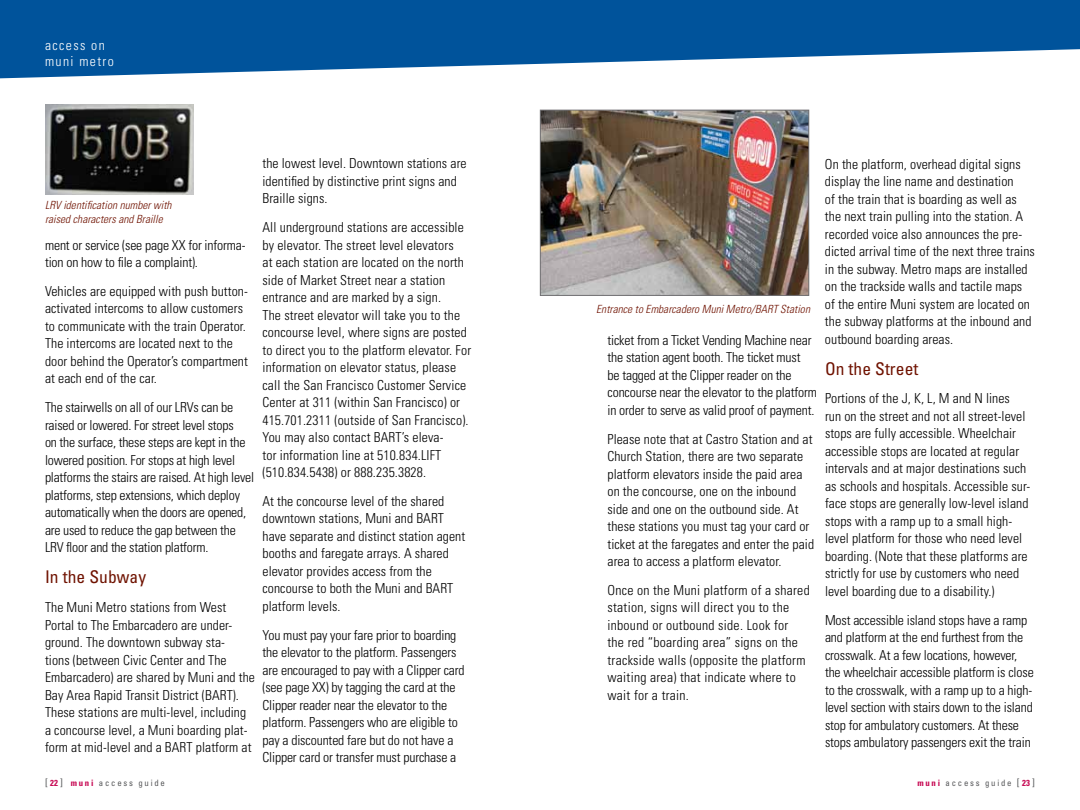
<style>
.page{position:relative;width:1080px;height:810px;background:#fff}
.page>*{position:absolute;margin:0;border:0;box-sizing:border-box;transform-origin:0 0}
.t1{font:condensed 17.5px "Univers";letter-spacing:.005em;color:#6f1200}
.t2{font:300 condensed 13.75px/17.5px "Univers";letter-spacing:.005em;color:#000}
.t3{font:300 condensed 13.75px/17.5px "Univers";letter-spacing:-.015em;color:#000}
.t4{font:300 condensed 13.75px/16.2px "Univers";letter-spacing:.1em;color:#fff}
.t5{font:italic 300 condensed 11.25px/13.8px "Univers";letter-spacing:.005em;color:#6f1200}
.t6{font:condensed 8.75px "Univers";letter-spacing:.2em;color:#58595b}
.s1{font-size:10px}
.s2{font-weight:700;color:#c60651}
</style>
<div class="page">
<svg style="left:0;top:0;width:540px;height:78px;background:#1661a3"></svg>
<svg style="left:540px;top:0;width:540px;height:64px;background:#1d66a6"></svg>
<img style="left:542px;top:112px;width:265px;height:182px">
<div style="left:540px;top:110px;width:269px;height:186px;border:1px solid #717073"></div>
<img style="left:45px;top:104px;width:148px;height:90px">
<p class="t4" style="left:45px;top:37px;width:70px">access on muni metro</p>
<p class="t5" style="left:45px;top:198px;width:128px">LRV identification number with raised characters and Braille</p>
<p class="t2" style="left:45px;top:236px;width:202px">ment or service (see page XX for informa&shy;tion on how to file a complaint).</p>
<p class="t2" style="left:45px;top:282px;width:204px">Vehicles are equipped with push button&shy;activated intercoms to allow customers to communicate with the train Operator.<br>The intercoms are located next to the door behind the Operator’s compartment at each end of the car.</p>
<p class="t3" style="left:45px;top:399px;width:211px">The stairwells on all of our LRVs can be raised or lowered. For street level stops<br>on the surface, these steps are kept in the lowered position. For stops at high level platforms the stairs are raised. At high level platforms, step extensions, which deploy automatically when the doors are opened, are used to reduce the gap between the LRV floor and the station platform.</p>
<p class="t1" style="left:45px;top:566px;width:103px">In the Subway</p>
<p class="t2" style="left:45px;top:599px;width:212px">The Muni Metro stations from West Portal to The Embarcadero are under&shy;ground. The downtown subway sta-<br>tions (between Civic Center and The Embarcadero) are shared by Muni and the Bay Area Rapid Transit District (BART).<br>These stations are multi-level, including a concourse level, a Muni boarding plat&shy;form at mid-level and a BART platform at</p>
<p class="t2" style="left:262px;top:155px;width:206px">the lowest level. Downtown stations are identified by distinctive print signs and<br>Braille signs.</p>
<p class="t2" style="left:262px;top:219px;width:210px">All underground stations are accessible by elevator. The street level elevators<br>at each station are located on the north side of Market Street near a station entrance and are marked by a sign.<br>The street elevator will take you to the concourse level, where signs are posted to direct you to the platform elevator. For information on elevator status, please call the San Francisco Customer Service Center at 311 (within San Francisco) or 415.701.2311 (outside of San Francisco).<br>You may also contact BART’s eleva-<br>tor information line at 510.834.LIFT (510.834.5438) or 888.235.3828.</p>
<p class="t2" style="left:262px;top:492px;width:204px">At the concourse level of the shared downtown stations, Muni and BART have separate and distinct station agent booths and faregate arrays. A shared elevator provides access from the concourse to both the Muni and BART platform levels.</p>
<p class="t2" style="left:262px;top:626px;width:204px">You must pay your fare prior to boarding the elevator to the platform. Passengers are encouraged to pay with a Clipper card (see page XX) by tagging the card at the Clipper reader near the elevator to the platform. Passengers who are eligible to pay a discounted fare but do not have a Clipper card or transfer must purchase a</p>
<p class="t5" style="left:596px;top:302px;width:215px">Entrance to Embarcadero Muni Metro/BART Station</p>
<p class="t2" style="left:607px;top:331px;width:211px">ticket from a Ticket Vending Machine near the station agent booth. The ticket must<br>be tagged at the Clipper reader on the concourse near the elevator to the platform in order to serve as valid proof of payment.</p>
<p class="t2" style="left:607px;top:430px;width:208px">Please note that at Castro Station and at Church Station, there are two separate platform elevators inside the paid area on the concourse, one on the inbound side and one on the outbound side. At these stations you must tag your card or ticket at the faregates and enter the paid area to access a platform elevator.</p>
<p class="t2" style="left:607px;top:581px;width:204px">Once on the Muni platform of a shared station, signs will direct you to the inbound or outbound side. Look for<br>the red “boarding area” signs on the trackside walls (opposite the platform waiting area) that indicate where to wait for a train.</p>
<p class="t2" style="left:825px;top:155px;width:211px">On the platform, overhead digital signs display the line name and destination<br>of the train that is boarding as well as the next train pulling into the station. A recorded voice also announces the pre&shy;dicted arrival time of the next three trains in the subway. Metro maps are installed on the trackside walls and tactile maps of the entire Muni system are located on the subway platforms at the inbound and outbound boarding areas.</p>
<p class="t1" style="left:825px;top:357px;width:95px">On the Street</p>
<p class="t2" style="left:825px;top:390px;width:207px">Portions of the J, K, L, M and N lines<br>run on the street and not all street-level stops are fully accessible. Wheelchair accessible stops are located at regular intervals and at major destinations such as schools and hospitals. Accessible sur&shy;face stops are generally low-level island stops with a ramp up to a small high&shy;level platform for those who need level boarding. (Note that these platforms are strictly for use by customers who need level boarding due to a disability.)</p>
<p class="t2" style="left:825px;top:611px;width:210px">Most accessible island stops have a ramp and platform at the end furthest from the crosswalk. At a few locations, however, the wheelchair accessible platform is close to the crosswalk, with a ramp up to a high&shy;level section with stairs down to the island stop for ambulatory customers. At these stops ambulatory passengers exit the train</p>
<p class="t6" style="left:45px;top:777px;width:121px"><span class="s1">[</span><span class="s2">22</span><span class="s1">]</span> <span class="s2">muni</span> access guide</p>
<p class="t6" style="left:917px;top:777px;width:119px"><span class="s2">muni</span> access guide <span class="s1">[</span> <span class="s2">23</span><span class="s1">]</span></p>
</div>
